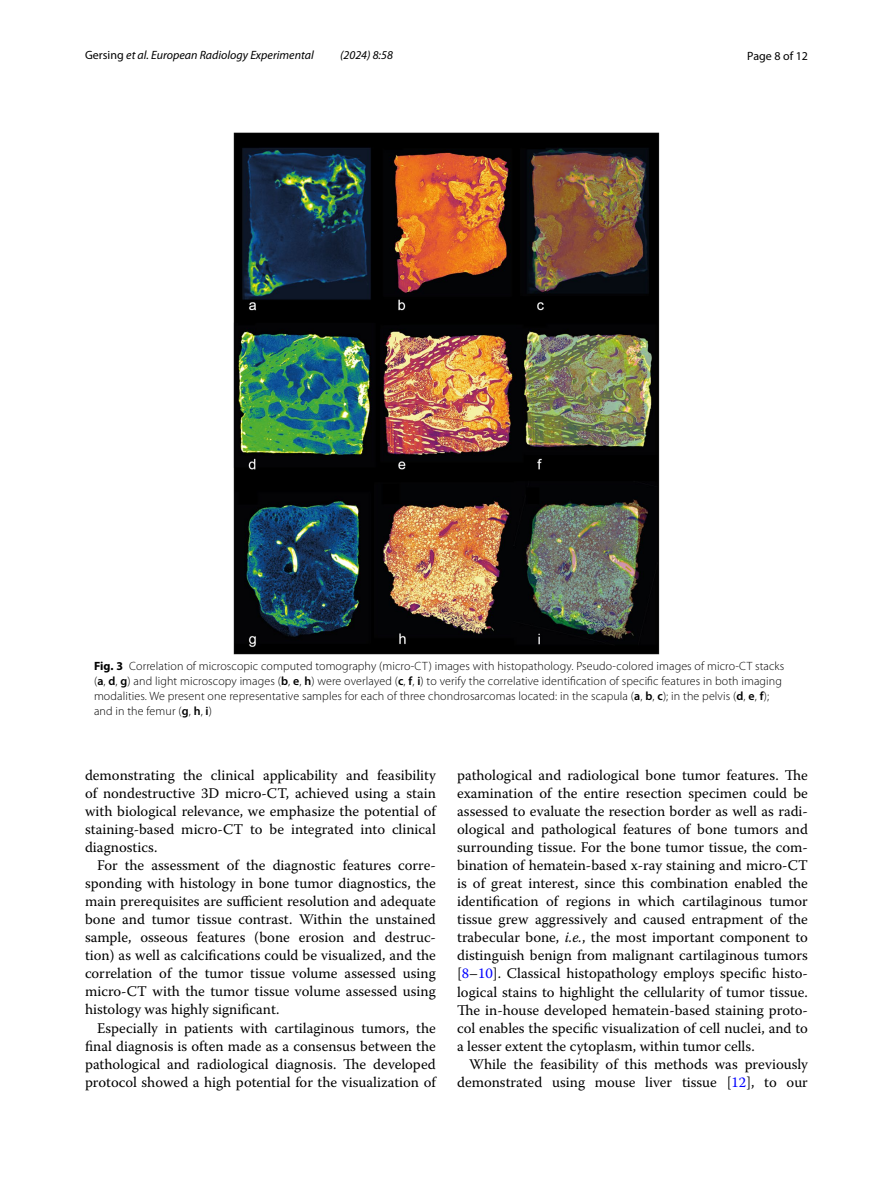
<style>
.page{position:relative;width:893px;height:1187px;background:#fff}
.page>*{position:absolute;margin:0;border:0;box-sizing:border-box;transform-origin:0 0}
.t1{font:14.7px/18px "Warnock Pro";color:#000;text-align:justify}
.t2{font:300 12px/15px "Myriad Pro";letter-spacing:.01em;color:#000}
.t3{font:italic 12px "Myriad Pro";color:#000}
.t4{font:12px "Myriad Pro";color:#000}
.s1{font-style:normal}
.s2{font-weight:700}
.s3{font-weight:600}
.s4{font-style:italic}
.s5{color:#00f}
</style>
<div class="page">
<img style="left:234px;top:133px;width:425px;height:521px">
<p class="t3" style="left:85px;top:48px;width:230px"><span class="s1">Gersing</span> et al. European Radiology Experimental</p>
<p class="t3" style="left:340px;top:48px;width:54px">(2024) 8:58</p>
<p class="t4" style="left:747px;top:48px;width:62px">Page 8 of 12</p>
<p class="t2" style="left:94px;top:658px;width:692px"><span class="s2">Fig. 3</span> Correlation of microscopic computed tomography (micro-CT) images with histopathology. Pseudo-colored images of micro-CT stacks (<span class="s3">a</span>, <span class="s3">d</span>, <span class="s3">g</span>) and light microscopy images (<span class="s3">b</span>, <span class="s3">e</span>, <span class="s3">h</span>) were overlayed (<span class="s3">c</span>, <span class="s3">f</span>, <span class="s3">i</span>) to verify the correlative identification of specific features in both imaging modalities. We present one representative samples for each of three chondrosarcomas located: in the scapula (<span class="s3">a</span>, <span class="s3">b</span>, <span class="s3">c</span>); in the pelvis (<span class="s3">d</span>, <span class="s3">e</span>, <span class="s3">f</span>); and in the femur (<span class="s3">g</span>, <span class="s3">h</span>, <span class="s3">i</span>)</p>
<p class="t1" style="left:85px;top:766px;width:352px">demonstrating the clinical applicability and feasibility of nondestructive 3D micro-CT, achieved using a stain with biological relevance, we emphasize the potential of staining-based micro-CT to be integrated into clinical diagnostics.</p>
<p class="t1" style="left:85px;top:856px;width:352px;text-indent:12px">For the assessment of the diagnostic features corre&shy;sponding with histology in bone tumor diagnostics, the main prerequisites are sufficient resolution and adequate bone and tumor tissue contrast. Within the unstained sample, osseous features (bone erosion and destruc&shy;tion) as well as calcifications could be visualized, and the correlation of the tumor tissue volume assessed using micro-CT with the tumor tissue volume assessed using histology was highly significant.</p>
<p class="t1" style="left:85px;top:1018px;width:352px;text-indent:12px">Especially in patients with cartilaginous tumors, the final diagnosis is often made as a consensus between the pathological and radiological diagnosis. The developed protocol showed a high potential for the visualization of</p>
<p class="t1" style="left:457px;top:766px;width:352px">pathological and radiological bone tumor features. The examination of the entire resection specimen could be assessed to evaluate the resection border as well as radi&shy;ological and pathological features of bone tumors and surrounding tissue. For the bone tumor tissue, the com&shy;bination of hematein-based x-ray staining and micro-CT is of great interest, since this combination enabled the identification of regions in which cartilaginous tumor tissue grew aggressively and caused entrapment of the trabecular bone, <span class="s4">i.e.</span>, the most important component to distinguish benign from malignant cartilaginous tumors [<span class="s5">8</span>–<span class="s5">10</span>]. Classical histopathology employs specific histo&shy;logical stains to highlight the cellularity of tumor tissue.<br>The in-house developed hematein-based staining proto&shy;col enables the specific visualization of cell nuclei, and to a lesser extent the cytoplasm, within tumor cells.</p>
<p class="t1" style="left:457px;top:1054px;width:352px;text-align:right">While the feasibility of this methods was previously demonstrated using mouse liver tissue [<span class="s5">12</span>], to our</p>
</div>
